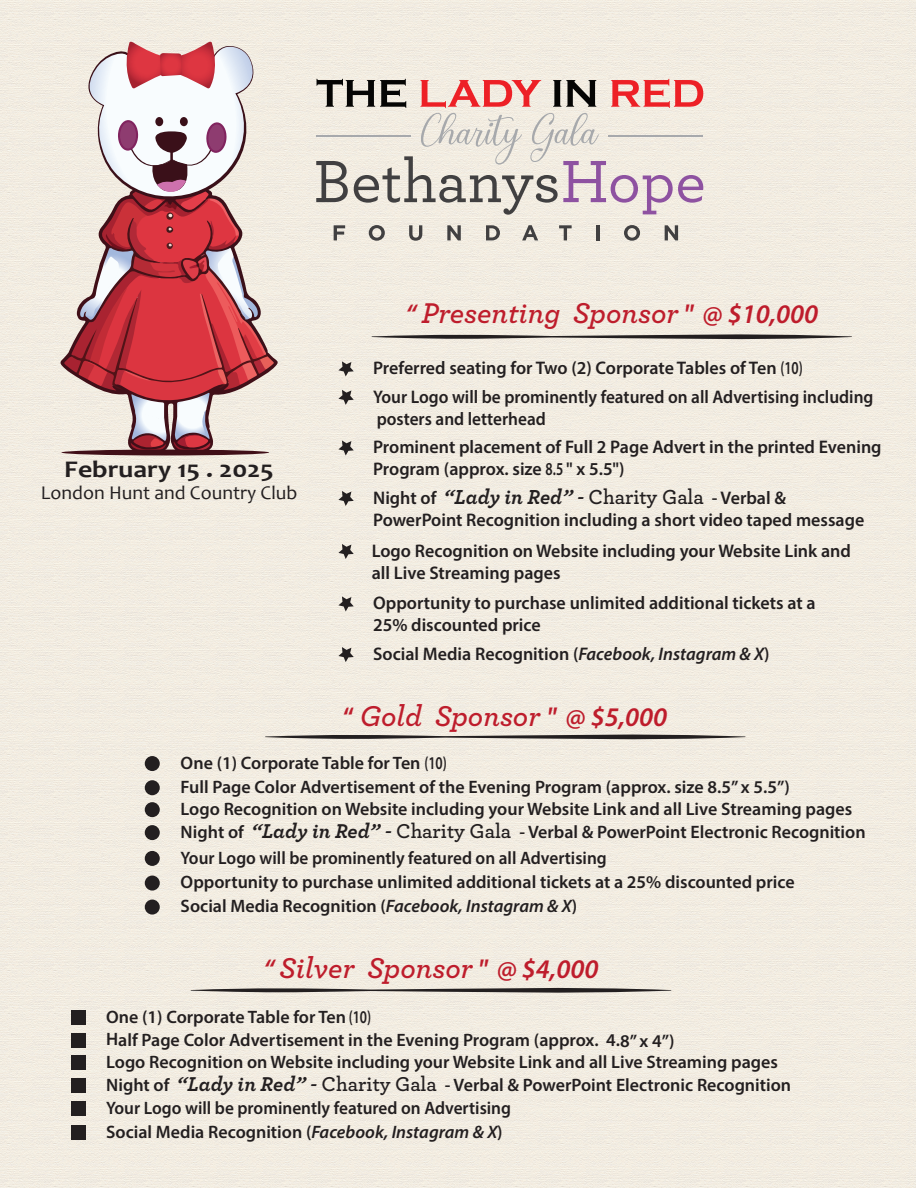
<style>
.page{position:relative;width:916px;height:1188px;background:#f2ece1}
.page>*{position:absolute;margin:0;border:0;box-sizing:border-box;transform-origin:0 0}
.t1{font:italic 600 30px "Archer Pro";color:#be1d2c}
.t2{font:700 24px "Candara";color:#231f20;scale:1.16 1}
.t3{font:19.5px "Candara";color:#231f20}
.t4{font:600 18.3px/21.9px "Myriad Pro";color:#231f20}
.t5{font:600 18.3px/21.9px "Myriad Pro";color:#231f20;scale:.95 1}
.t6{font:600 18px/23.4px "Myriad Pro";color:#231f20}
.t7{font:600 18px/24px "Myriad Pro";color:#231f20;scale:.96 1}
.s1{font-family:"Myriad Pro";font-size:27px}
.s2{font-family:"Archer";font-weight:700;font-style:italic;font-size:21.3px}
.s3{font-family:"Archer";font-style:italic;font-size:21.3px}
.s4{font-family:"Archer";font-size:21.3px}
.s5{font-style:italic}
.s6{font-family:"Myriad Pro";font-style:normal;font-size:27px}
.s7{font-family:"Archer";font-weight:700;font-style:italic;font-size:21px}
.s8{font-family:"Archer";font-style:italic;font-size:21px}
.s9{font-family:"Archer";font-size:21px}
</style>
<div class="page">
<svg style="left:265px;top:733px;width:480px;height:8px;background:#a29d97"></svg>
<div style="left:145px;top:756px;width:15px;height:15px;background:#231f20;border-radius:50%"></div>
<div style="left:145px;top:825px;width:15px;height:15px;background:#231f20;border-radius:50%"></div>
<div style="left:145px;top:802px;width:15px;height:15px;background:#231f20;border-radius:50%"></div>
<div style="left:145px;top:780px;width:15px;height:15px;background:#231f20;border-radius:50%"></div>
<div style="left:145px;top:876px;width:15px;height:15px;background:#231f20;border-radius:50%"></div>
<div style="left:145px;top:851px;width:15px;height:15px;background:#231f20;border-radius:50%"></div>
<div style="left:145px;top:900px;width:15px;height:15px;background:#231f20;border-radius:50%"></div>
<svg style="left:372px;top:333px;width:480px;height:8px;background:#a29d96"></svg>
<svg style="left:338px;top:390px;width:16px;height:15px"></svg>
<svg style="left:338px;top:440px;width:16px;height:16px"></svg>
<svg style="left:338px;top:596px;width:16px;height:16px"></svg>
<svg style="left:338px;top:544px;width:16px;height:15px"></svg>
<svg style="left:338px;top:491px;width:16px;height:15px"></svg>
<svg style="left:338px;top:361px;width:16px;height:15px"></svg>
<svg style="left:338px;top:647px;width:16px;height:15px"></svg>
<svg style="left:191px;top:986px;width:480px;height:9px;background:#aba59e"></svg>
<div style="left:71px;top:1010px;width:15px;height:15px;background:#231f20"></div>
<div style="left:71px;top:1033px;width:15px;height:15px;background:#231f20"></div>
<div style="left:71px;top:1078px;width:15px;height:15px;background:#231f20"></div>
<div style="left:71px;top:1055px;width:15px;height:15px;background:#231f20"></div>
<div style="left:71px;top:1101px;width:15px;height:15px;background:#231f20"></div>
<div style="left:71px;top:1125px;width:15px;height:15px;background:#231f20"></div>
<svg style="left:60px;top:179px;width:218px;height:276px;background:#ebe4da"></svg>
<div style="left:61px;top:450px;width:208px;height:5px;background:#400f18;border-radius:50%"></div>
<svg style="left:64px;top:42px;width:210px;height:410px"></svg>
<svg style="left:316px;top:79px;width:387px;height:136px;background:#dacac4"></svg>
<svg style="left:334px;top:225px;width:11px;height:15px"></svg>
<svg style="left:369px;top:225px;width:16px;height:16px"></svg>
<svg style="left:409px;top:225px;width:13px;height:16px"></svg>
<svg style="left:447px;top:225px;width:14px;height:15px"></svg>
<svg style="left:486px;top:225px;width:14px;height:15px"></svg>
<svg style="left:522px;top:225px;width:16px;height:15px"></svg>
<svg style="left:559px;top:225px;width:13px;height:15px"></svg>
<hr style="left:596px;top:225px;width:3px;height:15px;background:#414041">
<svg style="left:624px;top:225px;width:16px;height:16px"></svg>
<svg style="left:665px;top:225px;width:13px;height:15px"></svg>
<h1 class="t1" style="left:406px;top:290px;width:414px"><span class="s1">“</span> Presenting Sponsor <span class="s1">" @ $10,000</span></h1>
<h2 class="t2" style="left:64px;top:454px;width:182px">February 15 . 2025</h2>
<p class="t3" style="left:41px;top:481px;width:258px">London Hunt and Country Club</p>
<p class="t4" style="left:373px;top:357px;width:431px">Preferred seating for Two (2) Corporate Tables of Ten (10)</p>
<p class="t5" style="left:373px;top:385px;width:528px">Your Logo will be prominently featured on all Advertising including posters and letterhead</p>
<p class="t4" style="left:373px;top:436px;width:510px">Prominent placement of Full 2 Page Advert in the printed Evening<br>Program (approx. size 8.5 " x 5.5")</p>
<p class="t4" style="left:373px;top:486px;width:493px">Night of <span class="s2">“Lady in Red”</span> <span class="s3">-</span> <span class="s4">Charity Gala</span> - Verbal &amp;<br>PowerPoint Recognition including a short video taped message</p>
<p class="t4" style="left:372px;top:539px;width:481px">Logo Recognition on Website including your Website Link and all Live Streaming pages</p>
<p class="t4" style="left:373px;top:592px;width:444px">Opportunity to purchase unlimited additional tickets at a<br>25% discounted price</p>
<p class="t4" style="left:373px;top:642px;width:398px">Social Media Recognition (<span class="s5">Facebook, Instagram &amp; X</span>)</p>
<h1 class="t1" style="left:343px;top:693px;width:326px"><span class="s6">“</span> Gold Sponsor <span class="s1">" @ $5,000</span></h1>
<p class="t6" style="left:181px;top:751px;width:268px">One (1) Corporate Table for Ten (10)</p>
<p class="t6" style="left:181px;top:775px;width:611px">Full Page Color Advertisement of the Evening Program (approx. size 8.5” x 5.5”)</p>
<p class="t6" style="left:181px;top:797px;width:673px">Logo Recognition on Website including your Website Link and all Live Streaming pages</p>
<p class="t6" style="left:181px;top:820px;width:686px">Night of <span class="s7">“Lady in Red”</span> <span class="s8">-</span> <span class="s9">Charity Gala</span> - Verbal &amp; PowerPoint Electronic Recognition</p>
<p class="t7" style="left:181px;top:845px;width:445px">Your Logo will be prominently featured on all Advertising</p>
<p class="t6" style="left:181px;top:894px;width:398px">Social Media Recognition (<span class="s5">Facebook, Instagram &amp; X</span>)</p>
<p class="t6" style="left:181px;top:870px;width:615px">Opportunity to purchase unlimited additional tickets at a 25% discounted price</p>
<h1 class="t1" style="left:264px;top:945px;width:336px"><span class="s1">“</span> Silver Sponsor <span class="s1">" @ $4,000</span></h1>
<p class="t6" style="left:106px;top:1004px;width:570px">One (1) Corporate Table for Ten (10)<br>Half Page Color Advertisement in the Evening Program (approx. 4.8” x 4”)</p>
<p class="t6" style="left:106px;top:1073px;width:686px">Night of <span class="s7">“Lady in Red”</span> <span class="s8">-</span> <span class="s9">Charity Gala</span> - Verbal &amp; PowerPoint Electronic Recognition</p>
<p class="t6" style="left:106px;top:1050px;width:673px">Logo Recognition on Website including your Website Link and all Live Streaming pages</p>
<p class="t7" style="left:106px;top:1095px;width:423px">Your Logo will be prominently featured on Advertising<br>Social Media Recognition (<span class="s5">Facebook, Instagram &amp; X</span>)</p>
</div>
